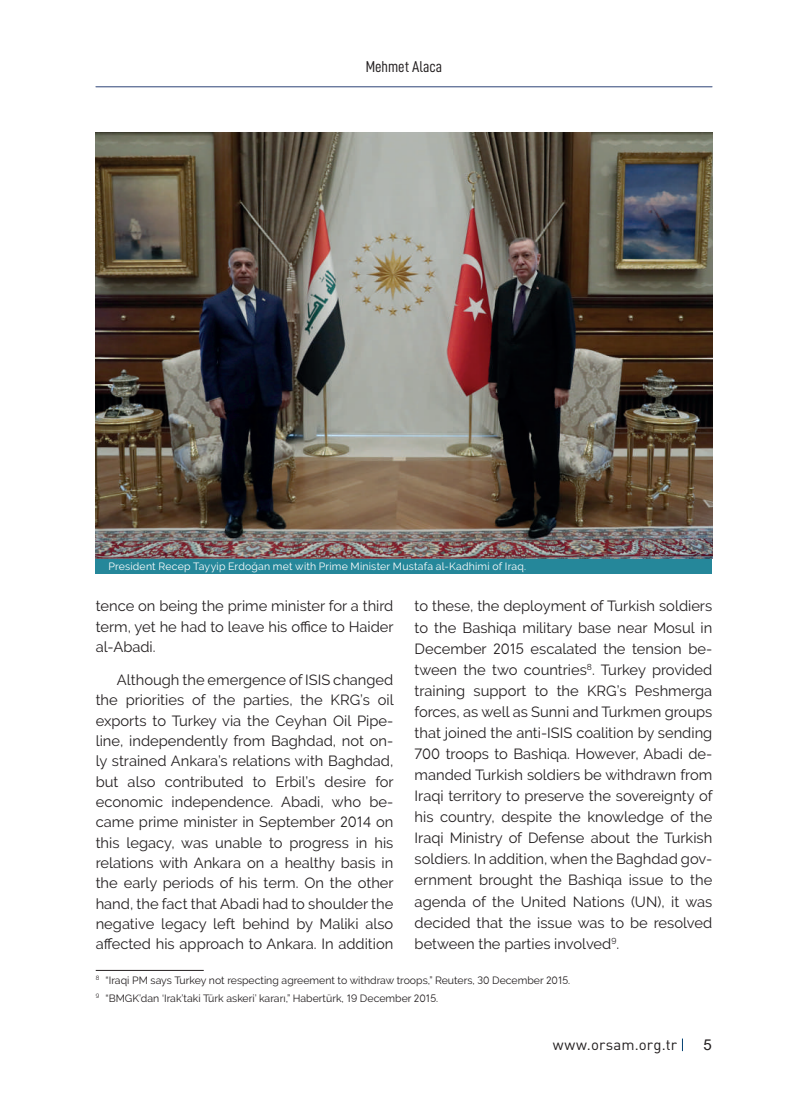
<style>
.page{position:relative;width:808px;height:1106px;background:#fff}
.page>*{position:absolute;margin:0;border:0;box-sizing:border-box;transform-origin:0 0}
.t1{font:15.75px "DIN Condensed";color:#231f20}
.t2{font:15px "DIN";letter-spacing:.02em;color:#231f20}
.t3{font:15px "Arial";color:#231f20}
.t4{font:14.7px/21.1px "Raleway";color:#231f20;text-align:justify}
.t5{font:10.5px/17.7px "Raleway";color:#231f20}
.t6{font:10.5px "Raleway";letter-spacing:.02em;color:#fff}
</style>
<div class="page">
<hr style="left:96px;top:86px;width:616px;height:1px;background:#64749a">
<svg style="left:682px;top:1038px;width:1px;height:13px"></svg>
<hr style="left:96px;top:970px;width:108px;height:1px;background:#231f20">
<img style="left:96px;top:133px;width:616px;height:425px">
<div style="left:96px;top:558px;width:616px;height:15px;background:#25879a"></div>
<p class="t1" style="left:366px;top:58px;width:78px">Mehmet Alaca</p>
<p class="t6" style="left:108px;top:560px;width:419px">President Recep Tayyip Erdoğan met with Prime Minister Mustafa al-Kadhimi of Iraq.</p>
<p class="t4" style="left:96px;top:596px;width:299px;line-height:20.2px">tence on being the prime minister for a third term, yet he had to leave his office to Haider al-Abadi.</p>
<p class="t4" style="left:96px;top:670px;width:300px;line-height:20.2px;text-indent:21px">Although the emergence of ISIS changed the priorities of the parties, the KRG’s oil exports to Turkey via the Ceyhan Oil Pipe&shy;line, independently from Baghdad, not on&shy;ly strained Ankara’s relations with Baghdad, but also contributed to Erbil’s desire for economic independence. Abadi, who be&shy;came prime minister in September 2014 on this legacy, was unable to progress in his relations with Ankara on a healthy basis in the early periods of his term. On the other hand, the fact that Abadi had to shoulder the negative legacy left behind by Maliki also affected his approach to Ankara. In addition</p>
<p class="t5" style="left:96px;top:971px;width:476px"><sup>8</sup> “Iraqi PM says Turkey not respecting agreement to withdraw troops,” Reuters, 30 December 2015.<br><sup>9</sup> “BMGK’dan ‘Irak’taki Türk askeri’ kararı,” Habertürk, 19 December 2015.</p>
<p class="t4" style="left:415px;top:595px;width:299px">to these, the deployment of Turkish soldiers to the Bashiqa military base near Mosul in December 2015 escalated the tension be&shy;tween the two countries<sup>8</sup>. Turkey provided training support to the KRG’s Peshmerga forces, as well as Sunni and Turkmen groups that joined the anti-ISIS coalition by sending 700 troops to Bashiqa. However, Abadi de&shy;manded Turkish soldiers be withdrawn from Iraqi territory to preserve the sovereignty of his country, despite the knowledge of the Iraqi Ministry of Defense about the Turkish soldiers. In addition, when the Baghdad gov&shy;ernment brought the Bashiqa issue to the agenda of the United Nations (UN), it was decided that the issue was to be resolved between the parties involved<sup>9</sup>.</p>
<p class="t2" style="left:553px;top:1034px;width:126px">www.orsam.org.tr</p>
<p class="t3" style="left:703px;top:1034px;width:10px">5</p>
</div>
